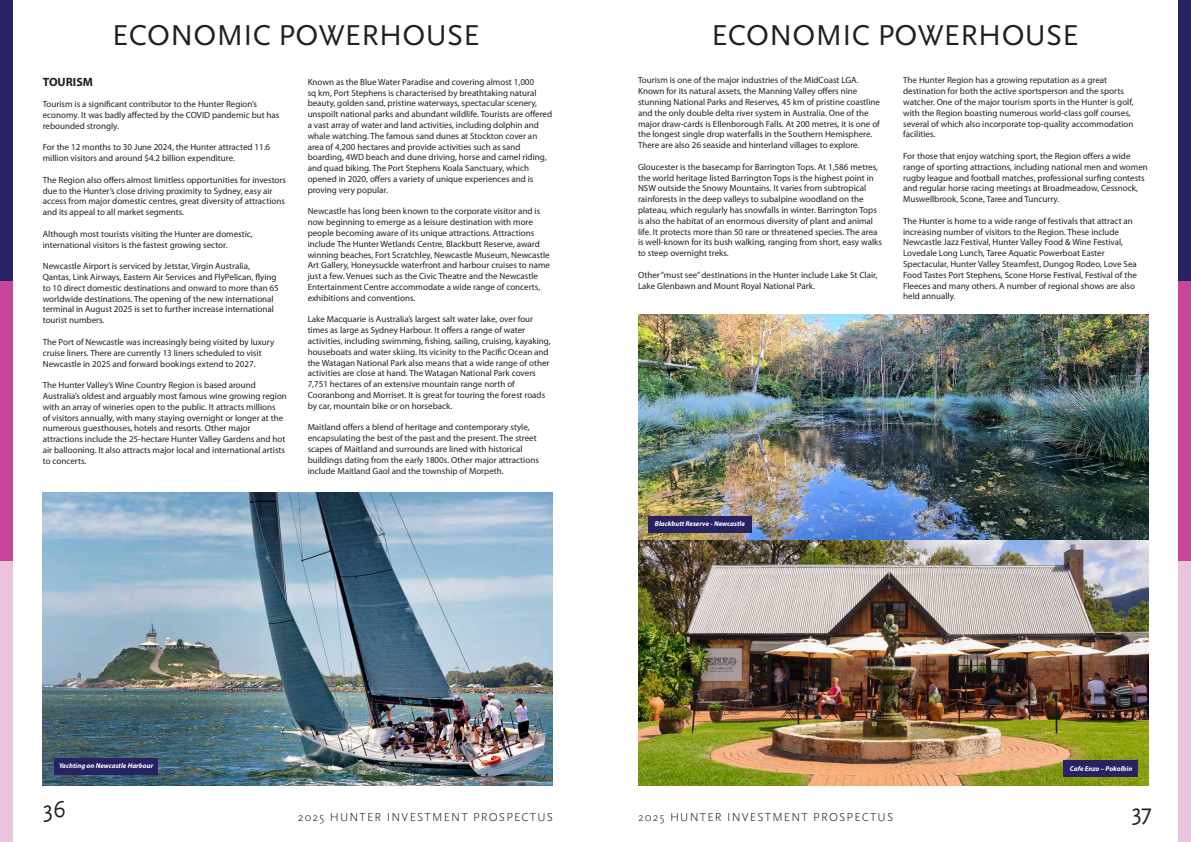
<style>
.page{position:relative;width:1191px;height:842px;background:#fff}
.page>*{position:absolute;margin:0;border:0;box-sizing:border-box;transform-origin:0 0}
.t1{font:30px "Scala Sans Pro";letter-spacing:.01em;color:#231f20}
.t2{font:24px "Scala Sans Pro";color:#231f20}
.t3{font:300 12px "Scala Sans Pro";letter-spacing:.1em;color:#231f20}
.t4{font:700 12px "Myriad Pro";color:#231f20}
.t5{font:9px/10.8px "Myriad Pro";color:#231f20}
.t6{font:italic 700 7px "Myriad Pro";color:#fff}
</style>
<div class="page">
<img style="left:638px;top:315px;width:510px;height:246px">
<img style="left:43px;top:492px;width:510px;height:293px">
<img style="left:639px;top:540px;width:509px;height:245px">
<div style="left:54px;top:758px;width:104px;height:16px;background:#272262"></div>
<div style="left:1063px;top:761px;width:75px;height:16px;background:#272262"></div>
<div style="left:648px;top:516px;width:103px;height:16px;background:#272262"></div>
<div style="left:0;top:0;width:13px;height:281px;background:#272262"></div>
<div style="left:0;top:281px;width:13px;height:280px;background:#c64699"></div>
<div style="left:0;top:561px;width:13px;height:281px;background:#eac4dd"></div>
<div style="left:1178px;top:0;width:13px;height:281px;background:#272262"></div>
<div style="left:1178px;top:281px;width:13px;height:280px;background:#c64699"></div>
<div style="left:1178px;top:561px;width:13px;height:281px;background:#eac4dd"></div>
<p class="t1" style="left:112px;top:18px;width:369px">ECONOMIC POWERHOUSE</p>
<p class="t1" style="left:711px;top:18px;width:369px">ECONOMIC POWERHOUSE</p>
<p class="t4" style="left:43px;top:74px;width:52px">TOURISM</p>
<p class="t5" style="left:43px;top:99px;width:238px">Tourism is a significant contributor to the Hunter Region’s economy. It was badly affected by the COVID pandemic but has rebounded strongly.</p>
<p class="t5" style="left:43px;top:142px;width:229px">For the 12 months to 30 June 2024, the Hunter attracted 11.6</p>
<p class="t5" style="left:43px;top:153px;width:194px">million visitors and around $4.2 billion expenditure.</p>
<p class="t5" style="left:43px;top:174px;width:245px">The Region also offers almost limitless opportunities for investors due to the Hunter’s close driving proximity to Sydney, easy air access from major domestic centres, great diversity of attractions and its appeal to all market segments.</p>
<p class="t5" style="left:43px;top:228px;width:211px">Although most tourists visiting the Hunter are domestic,</p>
<p class="t5" style="left:43px;top:239px;width:186px">international visitors is the fastest growing sector.</p>
<p class="t5" style="left:43px;top:261px;width:209px">Newcastle Airport is serviced by Jetstar, Virgin Australia,</p>
<p class="t5" style="left:43px;top:271px;width:237px">Qantas, Link Airways, Eastern Air Services and FlyPelican, flying to 10 direct domestic destinations and onward to more than 65 worldwide destinations. The opening of the new international terminal in August 2025 is set to further increase international tourist numbers.</p>
<p class="t5" style="left:43px;top:336px;width:233px">The Port of Newcastle was increasingly being visited by luxury cruise liners. There are currently 13 liners scheduled to visit</p>
<p class="t5" style="left:43px;top:358px;width:214px">Newcastle in 2025 and forward bookings extend to 2027.</p>
<p class="t5" style="left:43px;top:379px;width:215px">The Hunter Valley’s Wine Country Region is based around</p>
<p class="t5" style="left:43px;top:390px;width:246px">Australia’s oldest and arguably most famous wine growing region with an array of wineries open to the public. It attracts millions<br>of visitors annually, with many staying overnight or longer at the numerous guesthouses, hotels and resorts. Other major</p>
<p class="t5" style="left:43px;top:433px;width:244px;text-align:justify">attractions include the 25-hectare Hunter Valley Gardens and hot air ballooning. It also attracts major local and international artists to concerts.</p>
<p class="t5" style="left:308px;top:76px;width:246px">Known as the Blue Water Paradise and covering almost 1,000<br>sq km, Port Stephens is characterised by breathtaking natural beauty, golden sand, pristine waterways, spectacular scenery, unspoilt national parks and abundant wildlife. Tourists are offered a vast array of water and land activities, including dolphin and whale watching. The famous sand dunes at Stockton cover an area of 4,200 hectares and provide activities such as sand</p>
<p class="t5" style="left:308px;top:152px;width:240px">boarding, 4WD beach and dune driving, horse and camel riding, and quad biking. The Port Stephens Koala Sanctuary, which opened in 2020, offers a variety of unique experiences and is proving very popular.</p>
<p class="t5" style="left:308px;top:206px;width:244px">Newcastle has long been known to the corporate visitor and is now beginning to emerge as a leisure destination with more people becoming aware of its unique attractions. Attractions include The Hunter Wetlands Centre, Blackbutt Reserve, award winning beaches, Fort Scratchley, Newcastle Museum, Newcastle Art Gallery, Honeysuckle waterfront and harbour cruises to name just a few. Venues such as the Civic Theatre and the Newcastle Entertainment Centre accommodate a wide range of concerts, exhibitions and conventions.</p>
<p class="t5" style="left:308px;top:314px;width:244px">Lake Macquarie is Australia’s largest salt water lake, over four times as large as Sydney Harbour. It offers a range of water activities, including swimming, fishing, sailing, cruising, kayaking, houseboats and water skiing. Its vicinity to the Pacific Ocean and the Watagan National Park also means that a wide range of other activities are close at hand. The Watagan National Park covers 7,751 hectares of an extensive mountain range north of</p>
<p class="t5" style="left:308px;top:389px;width:239px">Cooranbong and Morriset. It is great for touring the forest roads by car, mountain bike or on horseback.</p>
<p class="t5" style="left:308px;top:422px;width:231px">Maitland offers a blend of heritage and contemporary style, encapsulating the best of the past and the present. The street scapes of Maitland and surrounds are lined with historical</p>
<p class="t5" style="left:308px;top:454px;width:233px">buildings dating from the early 1800s. Other major attractions include Maitland Gaol and the township of Morpeth.</p>
<p class="t5" style="left:638px;top:75px;width:222px">Tourism is one of the major industries of the MidCoast LGA.<br>Known for its natural assets, the Manning Valley offers nine</p>
<p class="t5" style="left:638px;top:96px;width:243px">stunning National Parks and Reserves, 45 km of pristine coastline and the only double delta river system in Australia. One of the major draw-cards is Ellenborough Falls. At 200 metres, it is one of the longest single drop waterfalls in the Southern Hemisphere.<br>There are also 26 seaside and hinterland villages to explore.</p>
<p class="t5" style="left:638px;top:161px;width:245px">Gloucester is the basecamp for Barrington Tops. At 1,586 metres, the world heritage listed Barrington Tops is the highest point in NSW outside the Snowy Mountains. It varies from subtropical rainforests in the deep valleys to subalpine woodland on the plateau, which regularly has snowfalls in winter. Barrington Tops is also the habitat of an enormous diversity of plant and animal life. It protects more than 50 rare or threatened species. The area is well-known for its bush walking, ranging from short, easy walks to steep overnight treks.</p>
<p class="t5" style="left:638px;top:269px;width:241px">Other “must see” destinations in the Hunter include Lake St Clair,<br>Lake Glenbawn and Mount Royal National Park.</p>
<p class="t5" style="left:903px;top:75px;width:205px">The Hunter Region has a growing reputation as a great</p>
<p class="t5" style="left:903px;top:86px;width:232px">destination for both the active sportsperson and the sports watcher. One of the major tourism sports in the Hunter is golf, with the Region boasting numerous world-class golf courses, several of which also incorporate top-quality accommodation facilities.</p>
<p class="t5" style="left:903px;top:150px;width:246px">For those that enjoy watching sport, the Region offers a wide range of sporting attractions, including national men and women rugby league and football matches, professional surfing contests and regular horse racing meetings at Broadmeadow, Cessnock, Muswellbrook, Scone, Taree and Tuncurry.</p>
<p class="t5" style="left:903px;top:215px;width:231px">The Hunter is home to a wide range of festivals that attract an increasing number of visitors to the Region. These include</p>
<p class="t5" style="left:903px;top:237px;width:221px">Newcastle Jazz Festival, Hunter Valley Food &amp; Wine Festival,<br>Lovedale Long Lunch, Taree Aquatic Powerboat Easter</p>
<p class="t5" style="left:903px;top:258px;width:235px">Spectacular, Hunter Valley Steamfest, Dungog Rodeo, Love Sea Food Tastes Port Stephens, Scone Horse Festival, Festival of the Fleeces and many others. A number of regional shows are also held annually.</p>
<p class="t6" style="left:655px;top:519px;width:91px">Blackbutt Reserve - Newcastle</p>
<p class="t6" style="left:59px;top:761px;width:96px">Yachting on Newcastle Harbour</p>
<p class="t6" style="left:1069px;top:764px;width:64px">Cafe Enzo – Pokolbin</p>
<p class="t2" style="left:43px;top:795px;width:25px">36</p>
<p class="t2" style="left:1131px;top:798px;width:22px">37</p>
<p class="t3" style="left:298px;top:810px;width:257px">2025 HUNTER INVESTMENT PROSPECTUS</p>
<p class="t3" style="left:638px;top:810px;width:257px">2025 HUNTER INVESTMENT PROSPECTUS</p>
</div>
